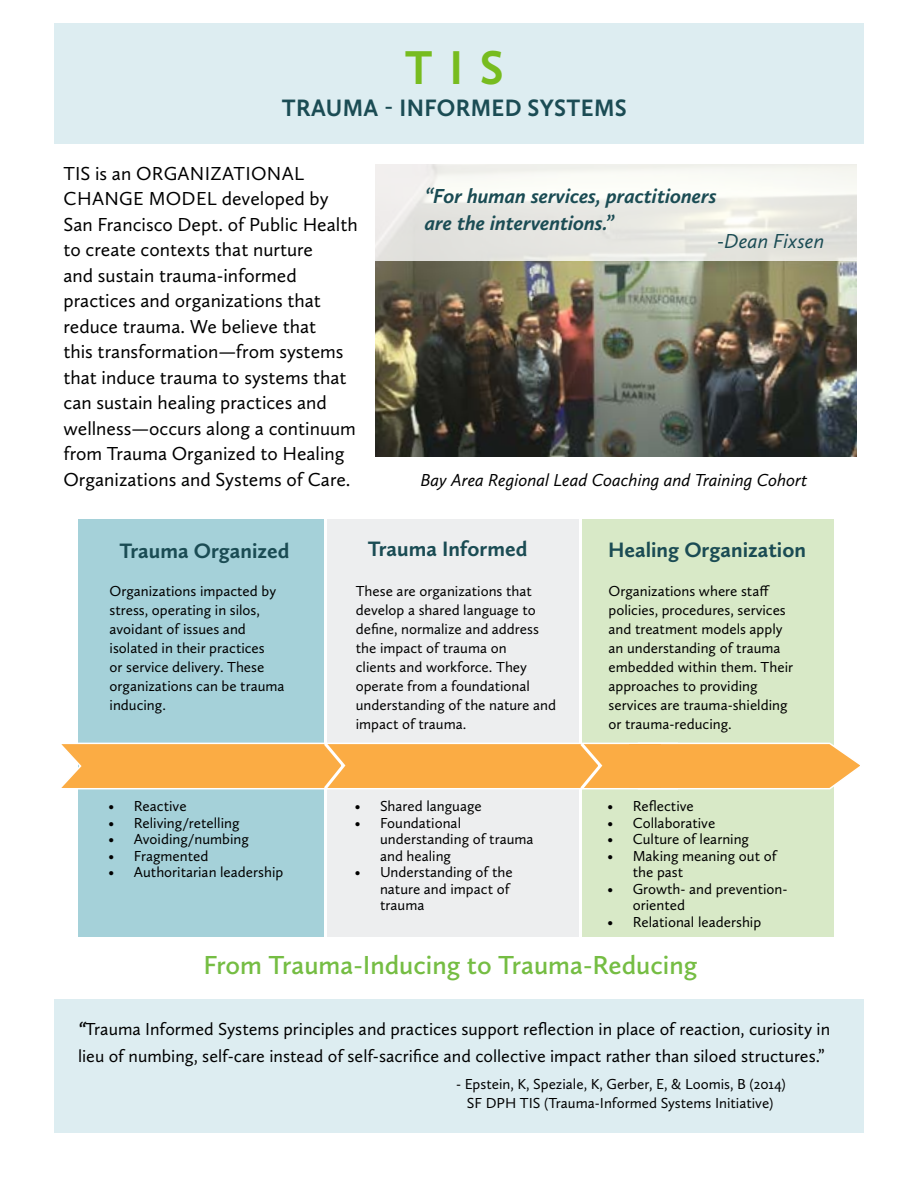
<style>
.page{position:relative;width:918px;height:1188px;background:#fff}
.page>*{position:absolute;margin:0;border:0;box-sizing:border-box;transform-origin:0 0}
.t1{font:700 49.2px "Calluna Sans";color:#77bc1f;scale:.94 1}
.t2{font:600 27px "Calluna Sans";color:#75bd43}
.t3{font:700 24.6px "Calluna Sans";letter-spacing:.015em;color:#1b4c54;scale:.94 1}
.t4{font:700 21.6px "Calluna Sans";color:#1b4c54}
.t5{font:italic 700 21px/27px "Calluna Sans";color:#1b4c54}
.t6{font:italic 21px "Calluna Sans";color:#1b4c54}
.t7{font:19.5px/25.5px "Calluna Sans";color:#000}
.t8{font:18px/26.7px "Calluna Sans";color:#000}
.t9{font:italic 18px "Calluna Sans";color:#000}
.t10{font:15px/19px "Calluna Sans";color:#000}
.s1{font-weight:700;font-style:italic}
</style>
<div class="page">
<div style="left:54px;top:24px;width:810px;height:120px;background:#ddedf1"></div>
<div style="left:582px;top:519px;width:252px;height:417px;background:#d8e9c7"></div>
<div style="left:54px;top:999px;width:810px;height:133px;background:#ddedf1"></div>
<img style="left:376px;top:261px;width:480px;height:196px">
<svg style="left:375px;top:164px;width:482px;height:97px;fill:#eaeae5"></svg>
<div style="left:79px;top:519px;width:245px;height:417px;background:#a1cfd8"></div>
<div style="left:327px;top:519px;width:252px;height:417px;background:#edeeef"></div>
<svg style="left:61px;top:739px;width:799px;height:54px"></svg>
<div style="left:630px;top:744px;width:31px;height:44px;background:#fbac44"></div>
<h1 class="t1" style="left:405px;top:37px;width:107px">TIS</h1>
<h3 class="t3" style="left:282px;top:92px;width:368px">TRAUMA - INFORMED SYSTEMS</h3>
<p class="t7" style="left:63px;top:160px;width:296px">TIS is an ORGANIZATIONAL<br>CHANGE MODEL developed by<br>San Francisco Dept. of Public Health to create contexts that nurture<br>and sustain trauma-informed practices and organizations that reduce trauma. We believe that<br>this transformation—from systems that induce trauma to systems that can sustain healing practices and wellness—occurs along a continuum from Trauma Organized to Healing<br>Organizations and Systems of Care.</p>
<h3 class="t5" style="left:425px;top:182px;width:293px">“For human services, practitioners are the interventions.”</h3>
<h3 class="t6" style="left:717px;top:228px;width:109px">-Dean Fixsen</h3>
<p class="t9" style="left:420px;top:469px;width:389px">Bay Area Regional Lead Coaching and Training Cohort</p>
<h3 class="t4" style="left:119px;top:537px;width:172px">Trauma Organized</h3>
<h3 class="t4" style="left:368px;top:535px;width:161px">Trauma Informed</h3>
<h3 class="t4" style="left:608px;top:536px;width:199px">Healing Organization</h3>
<p class="t10" style="left:110px;top:581px;width:177px">Organizations impacted by stress, operating in silos, avoidant of issues and isolated in their practices<br>or service delivery. These organizations can be trauma inducing.</p>
<p class="t10" style="left:609px;top:581px;width:186px">Organizations where staff policies, procedures, services and treatment models apply an understanding of trauma embedded within them. Their approaches to providing services are trauma-shielding or trauma-reducing.</p>
<p class="t10" style="left:356px;top:581px;width:202px">These are organizations that develop a shared language to define, normalize and address the impact of trauma on<br>clients and workforce. They operate from a foundational understanding of the nature and impact of trauma.</p>
<p class="t10" style="left:109px;top:796px;width:80px">• Reactive</p>
<p class="t10" style="left:109px;top:813px;width:133px">• Reliving/retelling</p>
<p class="t10" style="left:109px;top:829px;width:142px">• Avoiding/numbing</p>
<p class="t10" style="left:109px;top:846px;width:101px">• Fragmented</p>
<p class="t10" style="left:109px;top:862px;width:176px">• Authoritarian leadership</p>
<p class="t10" style="left:355px;top:796px;width:129px">• Shared language</p>
<p class="t10" style="left:380px;top:814px;width:155px;line-height:16.5px;text-indent:-25px">• Foundational understanding of trauma and healing</p>
<p class="t10" style="left:380px;top:864px;width:134px;line-height:16.5px;text-indent:-25px">• Understanding of the nature and impact of trauma</p>
<p class="t10" style="left:608px;top:796px;width:88px">• Reflective</p>
<p class="t10" style="left:608px;top:813px;width:109px">• Collaborative</p>
<p class="t10" style="left:608px;top:829px;width:143px">• Culture of learning</p>
<p class="t10" style="left:633px;top:847px;width:145px;line-height:16.5px;text-indent:-25px">• Making meaning out of the past</p>
<p class="t10" style="left:633px;top:880px;width:156px;line-height:16.5px;text-indent:-25px">• Growth- and prevention&shy;oriented</p>
<p class="t10" style="left:608px;top:912px;width:155px">• Relational leadership</p>
<h2 class="t2" style="left:203px;top:949px;width:496px">From Trauma-Inducing to Trauma-Reducing</h2>
<p class="t8" style="left:78px;top:1016px;width:754px"><span class="s1">“</span>Trauma Informed Systems principles and practices support reflection in place of reaction, curiosity in lieu of numbing, self-care instead of self-sacrifice and collective impact rather than siloed structures.”</p>
<p class="t10" style="left:456px;top:1074px;width:331px;line-height:19.5px;text-align:center">- Epstein, K, Speziale, K, Gerber, E, &amp; Loomis, B (2014)<br>SF DPH TIS (Trauma-Informed Systems Initiative)</p>
</div>
